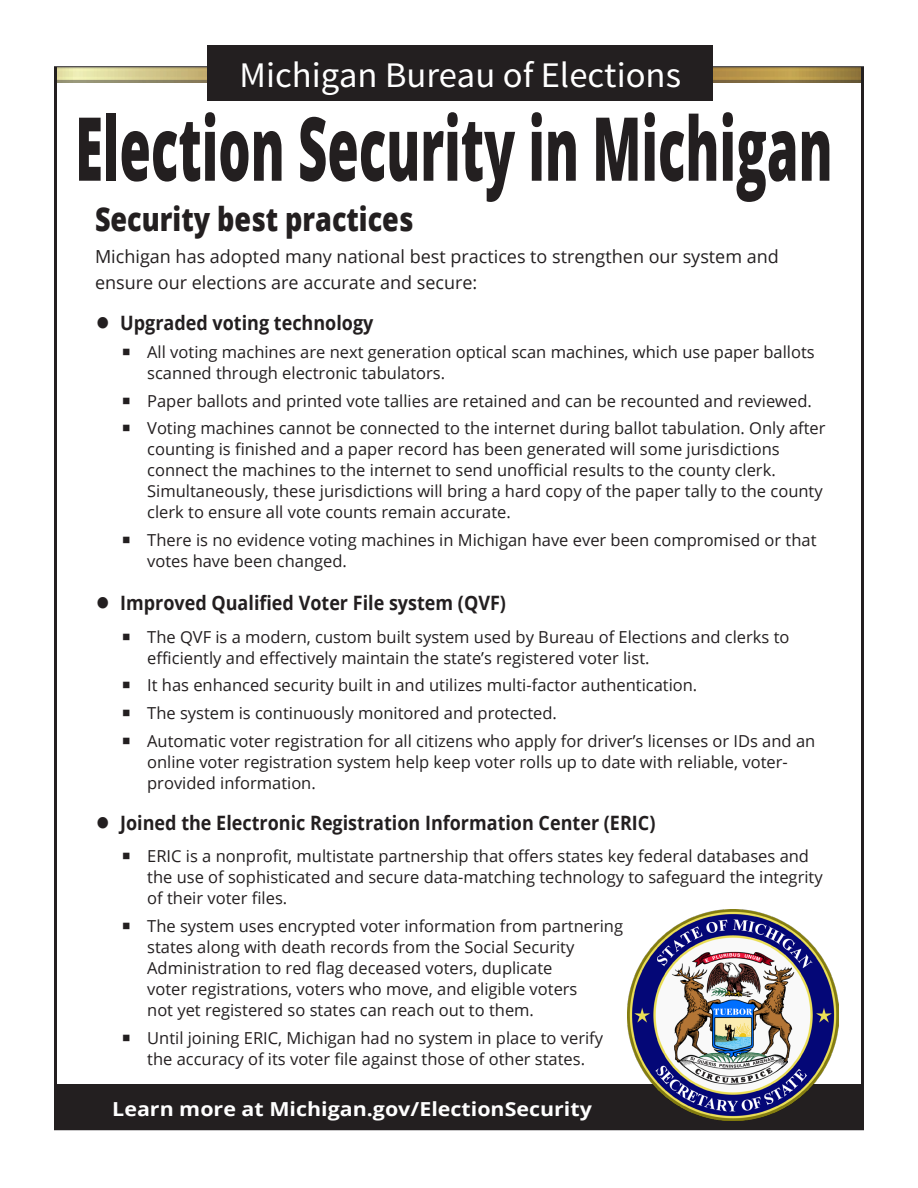
<style>
.page{position:relative;width:918px;height:1188px;background:#fff}
.page>*{position:absolute;margin:0;border:0;box-sizing:border-box;transform-origin:0 0}
.t1{font:800 88.35px "Open Sans";color:#231f20;scale:.58 1}
.t2{font:36px "Source Sans Pro";color:#fff}
.t3{font:800 33px "Open Sans";color:#231f20;scale:.82 1}
.t4{font:700 19.8px "Open Sans";color:#231f20;scale:.91 1}
.t5{font:700 19.35px "Open Sans";color:#fff;scale:1.11 1}
.t6{font:18px/25.5px "Open Sans";color:#231f20}
.t7{font:16.5px/21px "Open Sans";color:#231f20}
</style>
<div class="page">
<div style="left:54px;top:1085px;width:810px;height:43px;background:#231f20"></div>
<img style="left:57px;top:68px;width:804px;height:33px">
<div style="left:207px;top:45px;width:505px;height:55px;background:#231f20"></div>
<img style="left:628px;top:910px;width:211px;height:211px">
<h2 class="t2" style="left:240px;top:53px;width:443px">Michigan Bureau of Elections</h2>
<h1 class="t1" style="left:75px;top:81px;width:1308px">Election Security in Michigan</h1>
<h1 class="t3" style="left:95px;top:194px;width:390px">Security best practices</h1>
<p class="t6" style="left:95px;top:244px;width:685px">Michigan has adopted many national best practices to strengthen our system and ensure our elections are accurate and secure:</p>
<p class="t4" style="left:120px;top:309px;width:280px">Upgraded voting technology</p>
<p class="t7" style="left:147px;top:341px;width:669px">All voting machines are next generation optical scan machines, which use paper ballots scanned through electronic tabulators.</p>
<p class="t7" style="left:147px;top:387px;width:680px;line-height:27.2px">Paper ballots and printed vote tallies are retained and can be recounted and reviewed.<br>Voting machines cannot be connected to the internet during ballot tabulation. Only after</p>
<p class="t7" style="left:147px;top:438px;width:677px">counting is finished and a paper record has been generated will some jurisdictions connect the machines to the internet to send unofficial results to the county clerk.<br>Simultaneously, these jurisdictions will bring a hard copy of the paper tally to the county clerk to ensure all vote counts remain accurate.</p>
<p class="t7" style="left:147px;top:528px;width:671px;line-height:21.6px">There is no evidence voting machines in Michigan have ever been compromised or that votes have been changed.</p>
<p class="t4" style="left:120px;top:589px;width:426px">Improved Qualified Voter File system (QVF)</p>
<p class="t7" style="left:147px;top:626px;width:644px">The QVF is a modern, custom built system used by Bureau of Elections and clerks to efficiently and effectively maintain the state’s registered voter list.</p>
<p class="t7" style="left:147px;top:671px;width:670px;line-height:27.8px">It has enhanced security built in and utilizes multi-factor authentication.<br>The system is continuously monitored and protected.<br>Automatic voter registration for all citizens who apply for driver’s licenses or IDs and an</p>
<p class="t7" style="left:147px;top:751px;width:642px">online voter registration system help keep voter rolls up to date with reliable, voter&shy;provided information.</p>
<p class="t4" style="left:120px;top:809px;width:590px">Joined the Electronic Registration Information Center (ERIC)</p>
<p class="t7" style="left:147px;top:845px;width:677px">ERIC is a nonprofit, multistate partnership that offers states key federal databases and the use of sophisticated and secure data-matching technology to safeguard the integrity of their voter files.</p>
<p class="t7" style="left:147px;top:915px;width:477px">The system uses encrypted voter information from partnering states along with death records from the Social Security Administration to red flag deceased voters, duplicate<br>voter registrations, voters who move, and eligible voters<br>not yet registered so states can reach out to them.</p>
<p class="t7" style="left:147px;top:1027px;width:457px">Until joining ERIC, Michigan had no system in place to verify the accuracy of its voter file against those of other states.</p>
<p class="t5" style="left:112px;top:1096px;width:434px">Learn more at Michigan.gov/ElectionSecurity</p>
</div>
